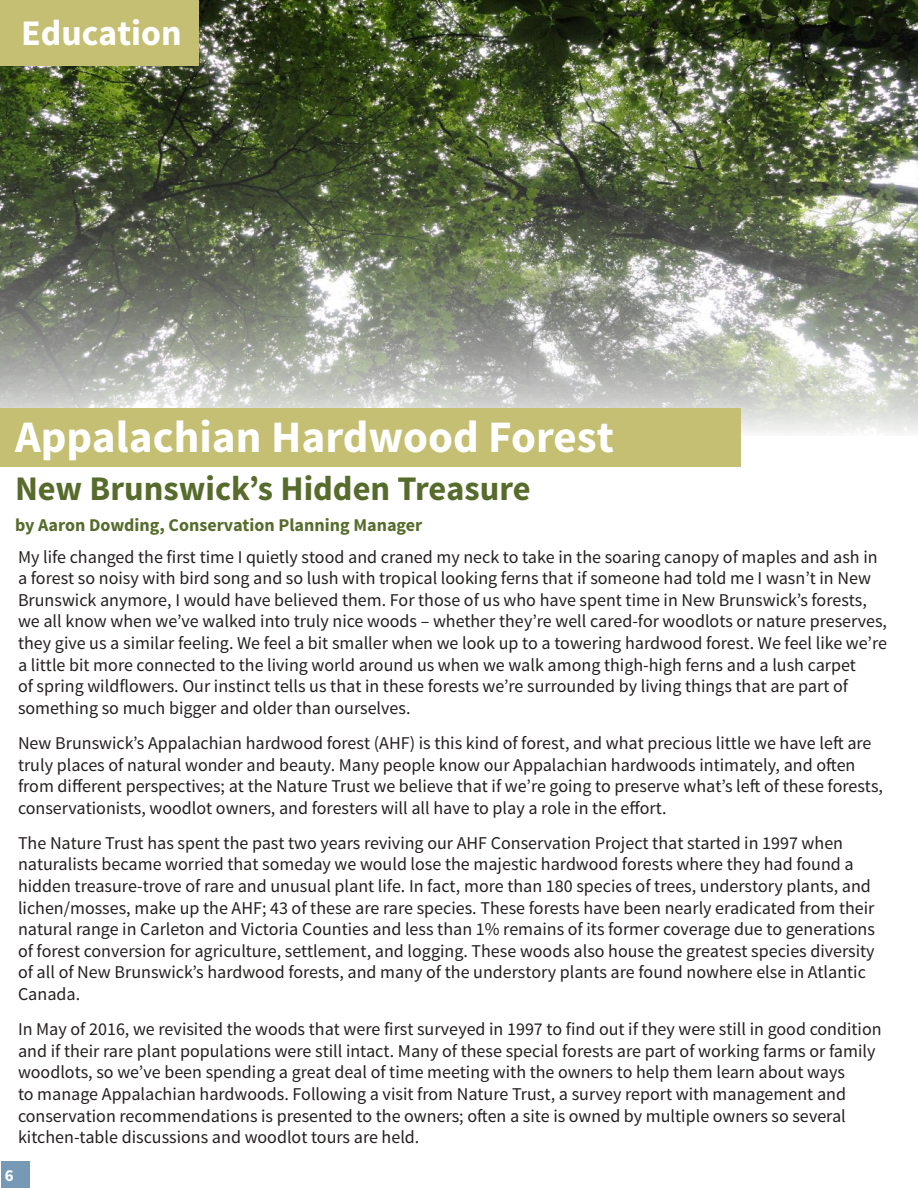
<style>
.page{position:relative;width:918px;height:1188px;background:#fff}
.page>*{position:absolute;margin:0;border:0;box-sizing:border-box;transform-origin:0 0}
.t1{font:700 45px "Source Sans Pro";color:#fff}
.t2{font:700 36px "Source Sans Pro";color:#fff}
.t3{font:700 34.5px "Source Sans Pro";color:#576c2c}
.t4{font:18px/21.6px "Source Sans Pro";color:#241f1f}
.t5{font:700 18px "Source Sans Pro";color:#576c2c}
.t6{font:700 16.8px "Source Sans Pro";color:#fff}
</style>
<div class="page">
<img style="left:0;top:0;width:918px;height:433px">
<div style="left:0;top:408px;width:741px;height:59px;background:#c5bf73"></div>
<div style="left:0;top:0;width:198px;height:65px;background:#c5bf73"></div>
<div style="left:1px;top:1162px;width:28px;height:26px;background:#769ab6"></div>
<h2 class="t2" style="left:21px;top:10px;width:162px">Education</h2>
<h1 class="t1" style="left:15px;top:408px;width:600px">Appalachian Hardwood Forest</h1>
<h3 class="t3" style="left:15px;top:466px;width:517px">New Brunswick’s Hidden Treasure</h3>
<p class="t5" style="left:15px;top:514px;width:409px">by Aaron Dowding, Conservation Planning Manager</p>
<p class="t4" style="left:18px;top:546px;width:871px">My life changed the first time I quietly stood and craned my neck to take in the soaring canopy of maples and ash in a forest so noisy with bird song and so lush with tropical looking ferns that if someone had told me I wasn’t in New Brunswick anymore, I would have believed them. For those of us who have spent time in New Brunswick’s forests, we all know when we’ve walked into truly nice woods – whether they’re well cared-for woodlots or nature preserves, they give us a similar feeling. We feel a bit smaller when we look up to a towering hardwood forest. We feel like we’re a little bit more connected to the living world around us when we walk among thigh-high ferns and a lush carpet<br>of spring wildflowers. Our instinct tells us that in these forests we’re surrounded by living things that are part of something so much bigger and older than ourselves.</p>
<p class="t4" style="left:18px;top:733px;width:867px">New Brunswick’s Appalachian hardwood forest (AHF) is this kind of forest, and what precious little we have left are truly places of natural wonder and beauty. Many people know our Appalachian hardwoods intimately, and often from different perspectives; at the Nature Trust we believe that if we’re going to preserve what’s left of these forests, conservationists, woodlot owners, and foresters will all have to play a role in the effort.</p>
<p class="t4" style="left:18px;top:832px;width:859px">The Nature Trust has spent the past two years reviving our AHF Conservation Project that started in 1997 when naturalists became worried that someday we would lose the majestic hardwood forests where they had found a hidden treasure-trove of rare and unusual plant life. In fact, more than 180 species of trees, understory plants, and lichen/mosses, make up the AHF; 43 of these are rare species. These forests have been nearly eradicated from their natural range in Carleton and Victoria Counties and less than 1% remains of its former coverage due to generations of forest conversion for agriculture, settlement, and logging. These woods also house the greatest species diversity of all of New Brunswick’s hardwood forests, and many of the understory plants are found nowhere else in Atlantic Canada.</p>
<p class="t4" style="left:18px;top:1019px;width:865px">In May of 2016, we revisited the woods that were first surveyed in 1997 to find out if they were still in good condition and if their rare plant populations were still intact. Many of these special forests are part of working farms or family woodlots, so we’ve been spending a great deal of time meeting with the owners to help them learn about ways<br>to manage Appalachian hardwoods. Following a visit from Nature Trust, a survey report with management and conservation recommendations is presented to the owners; often a site is owned by multiple owners so several kitchen-table discussions and woodlot tours are held.</p>
<p class="t6" style="left:5px;top:1165px;width:10px">6</p>
</div>
